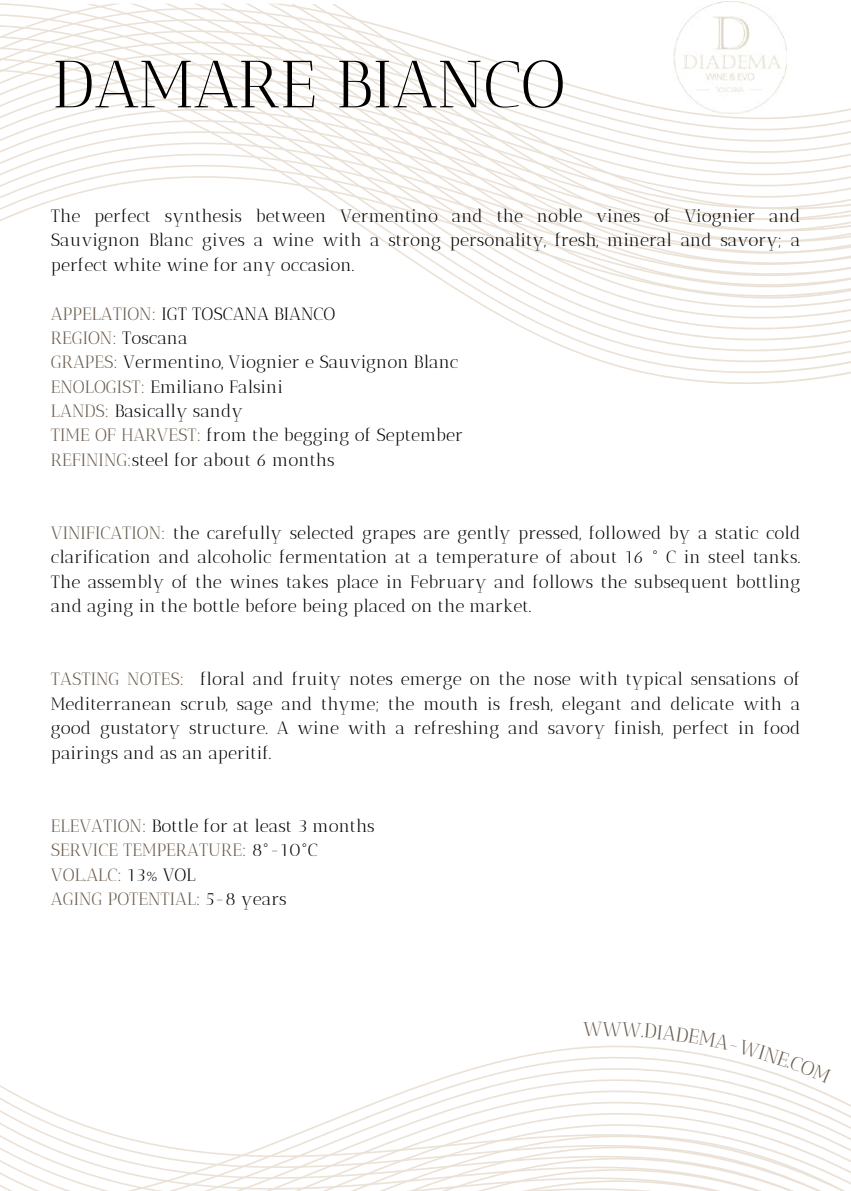
<style>
.page{position:relative;width:851px;height:1191px;background:#fff}
.page>*{position:absolute;margin:0;border:0;box-sizing:border-box;transform-origin:0 0}
.t1{font:66.4px "Antic Didone";color:#000}
.t2{font:17.8px/24.4px "Antic Didone";color:#000;text-align:justify}
.t3{font:17.8px/24.4px "Antic Didone";color:#695b4d}
.s1{color:#695b4d}
.s2{color:#000}
</style>
<div class="page">
<svg style="left:0;top:3px;width:350px;height:11px"></svg>
<svg style="left:0;top:14px;width:379px;height:11px"></svg>
<svg style="left:0;top:25px;width:417px;height:11px"></svg>
<svg style="left:0;top:36px;width:787px;height:11px"></svg>
<svg style="left:0;top:47px;width:787px;height:10px"></svg>
<svg style="left:0;top:57px;width:787px;height:11px"></svg>
<svg style="left:0;top:68px;width:850px;height:316px"></svg>
<svg style="left:0;top:1047px;width:850px;height:144px"></svg>
<img style="left:673px;top:1px;width:113px;height:113px">
<svg style="left:583px;top:1045px;width:248px;height:38px"></svg>
<h1 class="t1" style="left:52px;top:45px;width:514px">DAMARE BIANCO</h1>
<p class="t2" style="left:51px;top:204px;width:750px">The perfect synthesis between Vermentino and the noble vines of Viognier and Sauvignon Blanc gives a wine with a strong personality, fresh, mineral and savory; a perfect white wine for any occasion.</p>
<p class="t2" style="left:51px;top:301px;width:413px;text-align:left"><span class="s1">APPELATION:</span> IGT TOSCANA BIANCO<br><span class="s1">REGION:</span> Toscana<br><span class="s1">GRAPES:</span> Vermentino, Viognier e Sauvignon Blanc<br><span class="s1">ENOLOGIST:</span> Emiliano Falsini<br><span class="s1">LANDS:</span> Basically sandy<br><span class="s1">TIME OF HARVEST:</span> from the begging of September<br><span class="s1">REFINING:</span>steel for about 6 months</p>
<p class="t2" style="left:51px;top:521px;width:750px"><span class="s1">VINIFICATION:</span> the carefully selected grapes are gently pressed, followed by a static cold clarification and alcoholic fermentation at a temperature of about 16 ° C in steel tanks.<br>The assembly of the wines takes place in February and follows the subsequent bottling and aging in the bottle before being placed on the market.</p>
<p class="t2" style="left:51px;top:667px;width:750px"><span class="s1">TASTING NOTES:</span> floral and fruity notes emerge on the nose with typical sensations of Mediterranean scrub, sage and thyme; the mouth is fresh, elegant and delicate with a good gustatory structure. A wine with a refreshing and savory finish, perfect in food pairings and as an aperitif.</p>
<p class="t3" style="left:51px;top:813px;width:325px">ELEVATION: <span class="s2">Bottle for at least 3 months<br></span>SERVICE TEMPERATURE: <span class="s2">8°-10°C<br></span>VOL.ALC: <span class="s2">13% VOL<br></span>AGING POTENTIAL: <span class="s2">5-8 years</span></p>
</div>
